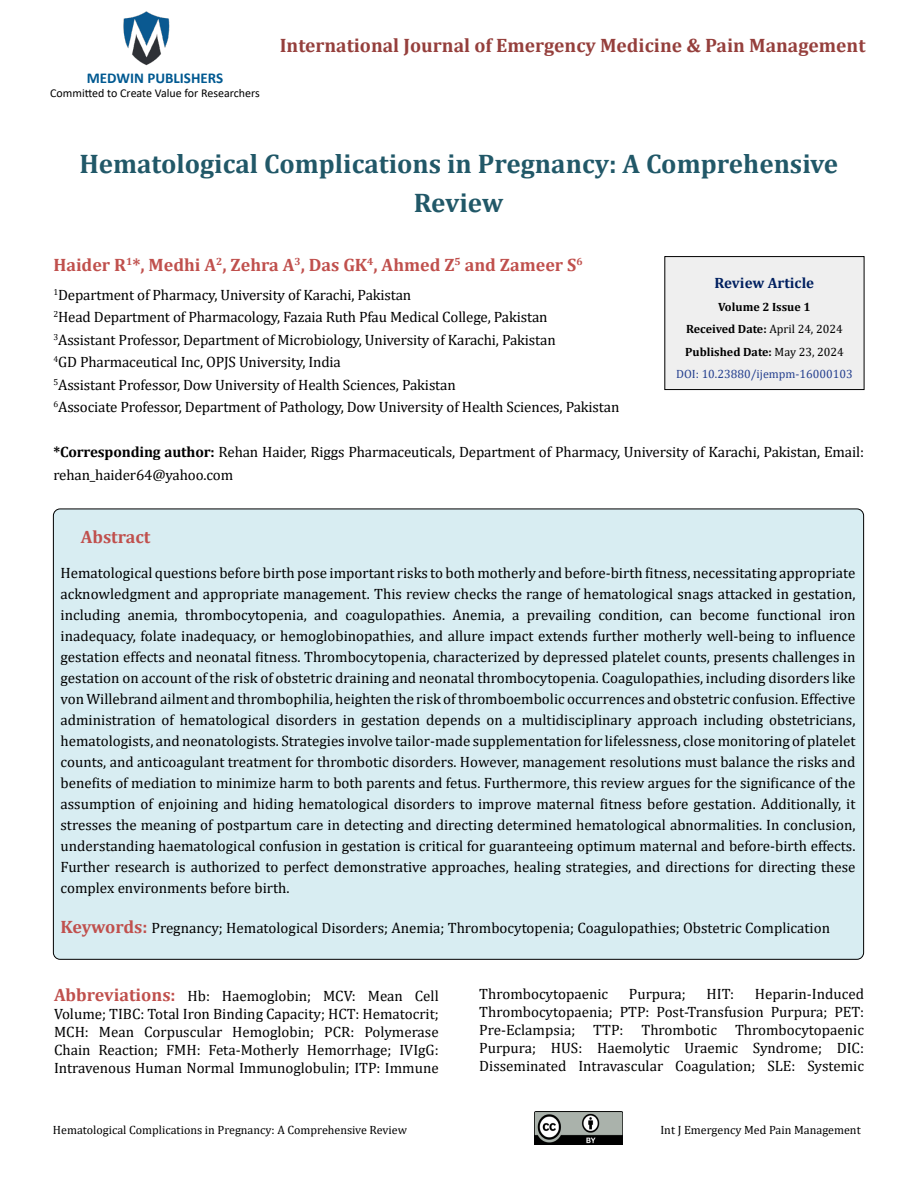
<style>
.page{position:relative;width:918px;height:1188px;background:#fff}
.page>*{position:absolute;margin:0;border:0;box-sizing:border-box;transform-origin:0 0}
.t1{font:700 27px/39px "Cambria";color:#215868;text-align:center}
.t2{font:700 19.5px "Cambria";color:#953f3c}
.t3{font:700 18px "Cambria";color:#c0504d}
.t4{font:15px/21px "Cambria";letter-spacing:-.01em;color:#000;text-align:justify}
.t5{font:700 15px "Calibri";color:#005991}
.t6{font:700 15px "Cambria";color:#002060}
.t7{font:700 12px/22.5px "Cambria";color:#000;text-align:center}
.t8{font:12px "Cambria";color:#000}
.t9{font:12px "Calibri";color:#000}
.s1{font-weight:700}
.s2{font-weight:400}
.s3{font-weight:400;color:#25408f}
.s4{font-weight:700;font-size:18px;color:#c0504d}
</style>
<div class="page">
<img style="left:123px;top:11px;width:47px;height:55px">
<img style="left:534px;top:1111px;width:89px;height:34px">
<div style="left:665px;top:257px;width:199px;height:133px;background:#efefef"></div>
<div style="left:664px;top:256px;width:200px;height:134px;border:1px solid #000"></div>
<div style="left:53px;top:509px;width:811px;height:450px;background:#d8edf2;border-radius:7px"></div>
<p class="t5" style="left:87px;top:67px;width:138px">MEDWIN PUBLISHERS</p>
<p class="t9" style="left:50px;top:85px;width:211px">Committed to Create Value for Researchers</p>
<h2 class="t2" style="left:280px;top:31px;width:587px">International Journal of Emergency Medicine &amp; Pain Management</h2>
<h1 class="t1" style="left:79px;top:144px;width:760px">Hematological Complications in Pregnancy: A Comprehensive<br>Review</h1>
<p class="t3" style="left:53px;top:252px;width:531px">Haider R<sup>1</sup>*, Medhi A<sup>2</sup>, Zehra A<sup>3</sup>, Das GK<sup>4</sup>, Ahmed Z<sup>5</sup> and Zameer S<sup>6</sup></p>
<p class="t4" style="left:53px;top:283px;width:568px;line-height:22.5px;text-align:left"><sup>1</sup>Department of Pharmacy, University of Karachi, Pakistan<br><sup>2</sup>Head Department of Pharmacology, Fazaia Ruth Pfau Medical College, Pakistan<br><sup>3</sup>Assistant Professor, Department of Microbiology, University of Karachi, Pakistan<br><sup>4</sup>GD Pharmaceutical Inc, OPJS University, India<br><sup>5</sup>Assistant Professor, Dow University of Health Sciences, Pakistan<br><sup>6</sup>Associate Professor, Department of Pathology, Dow University of Health Sciences, Pakistan</p>
<p class="t4" style="left:53px;top:441px;width:812px;line-height:22.5px"><span class="s1">*Corresponding author:</span> Rehan Haider, Riggs Pharmaceuticals, Department of Pharmacy, University of Karachi, Pakistan, Email: rehan_haider64@yahoo.com</p>
<p class="t6" style="left:715px;top:272px;width:101px">Review Article</p>
<p class="t7" style="left:676px;top:295px;width:178px">Volume 2 Issue 1<br>Received Date: <span class="s2">April 24, 2024<br></span>Published Date: <span class="s2">May 23, 2024<br></span><span class="s3">DOI: 10.23880/ijempm-16000103</span></p>
<p class="t3" style="left:81px;top:525px;width:71px">Abstract</p>
<p class="t4" style="left:61px;top:562px;width:797px">Hematological questions before birth pose important risks to both motherly and before-birth fitness, necessitating appropriate acknowledgment and appropriate management. This review checks the range of hematological snags attacked in gestation, including anemia, thrombocytopenia, and coagulopathies. Anemia, a prevailing condition, can become functional iron inadequacy, folate inadequacy, or hemoglobinopathies, and allure impact extends further motherly well-being to influence gestation effects and neonatal fitness. Thrombocytopenia, characterized by depressed platelet counts, presents challenges in gestation on account of the risk of obstetric draining and neonatal thrombocytopenia. Coagulopathies, including disorders like von Willebrand ailment and thrombophilia, heighten the risk of thromboembolic occurrences and obstetric confusion. Effective administration of hematological disorders in gestation depends on a multidisciplinary approach including obstetricians, hematologists, and neonatologists. Strategies involve tailor-made supplementation for lifelessness, close monitoring of platelet counts, and anticoagulant treatment for thrombotic disorders. However, management resolutions must balance the risks and benefits of mediation to minimize harm to both parents and fetus. Furthermore, this review argues for the significance of the assumption of enjoining and hiding hematological disorders to improve maternal fitness before gestation. Additionally, it stresses the meaning of postpartum care in detecting and directing determined hematological abnormalities. In conclusion, understanding haematological confusion in gestation is critical for guaranteeing optimum maternal and before-birth effects.<br>Further research is authorized to perfect demonstrative approaches, healing strategies, and directions for directing these complex environments before birth.</p>
<p class="t4" style="left:61px;top:918px;width:771px"><span class="s4">Keywords:</span> Pregnancy; Hematological Disorders; Anemia; Thrombocytopenia; Coagulopathies; Obstetric Complication</p>
<p class="t4" style="left:54px;top:987px;width:386px;line-height:18px"><span class="s4">Abbreviations:</span> Hb: Haemoglobin; MCV: Mean Cell Volume; TIBC: Total Iron Binding Capacity; HCT: Hematocrit; MCH: Mean Corpuscular Hemoglobin; PCR: Polymerase Chain Reaction; FMH: Feta-Motherly Hemorrhage; IVIgG:<br>Intravenous Human Normal Immunoglobulin; ITP: Immune</p>
<p class="t4" style="left:479px;top:983px;width:130px">Thrombocytopaenic</p>
<p class="t4" style="left:629px;top:983px;width:58px">Purpura;</p>
<p class="t4" style="left:707px;top:983px;width:29px">HIT:</p>
<p class="t4" style="left:479px;top:985px;width:386px;line-height:18px;text-indent:276px">Heparin-Induced Thrombocytopaenia; PTP: Post-Transfusion Purpura; PET:<br>Pre-Eclampsia; TTP: Thrombotic Thrombocytopaenic Purpura; HUS: Haemolytic Uraemic Syndrome; DIC:<br>Disseminated Intravascular Coagulation; SLE: Systemic</p>
<p class="t8" style="left:53px;top:1123px;width:356px">Hematological Complications in Pregnancy: A Comprehensive Review</p>
<p class="t8" style="left:660px;top:1123px;width:202px">Int J Emergency Med Pain Management</p>
</div>
